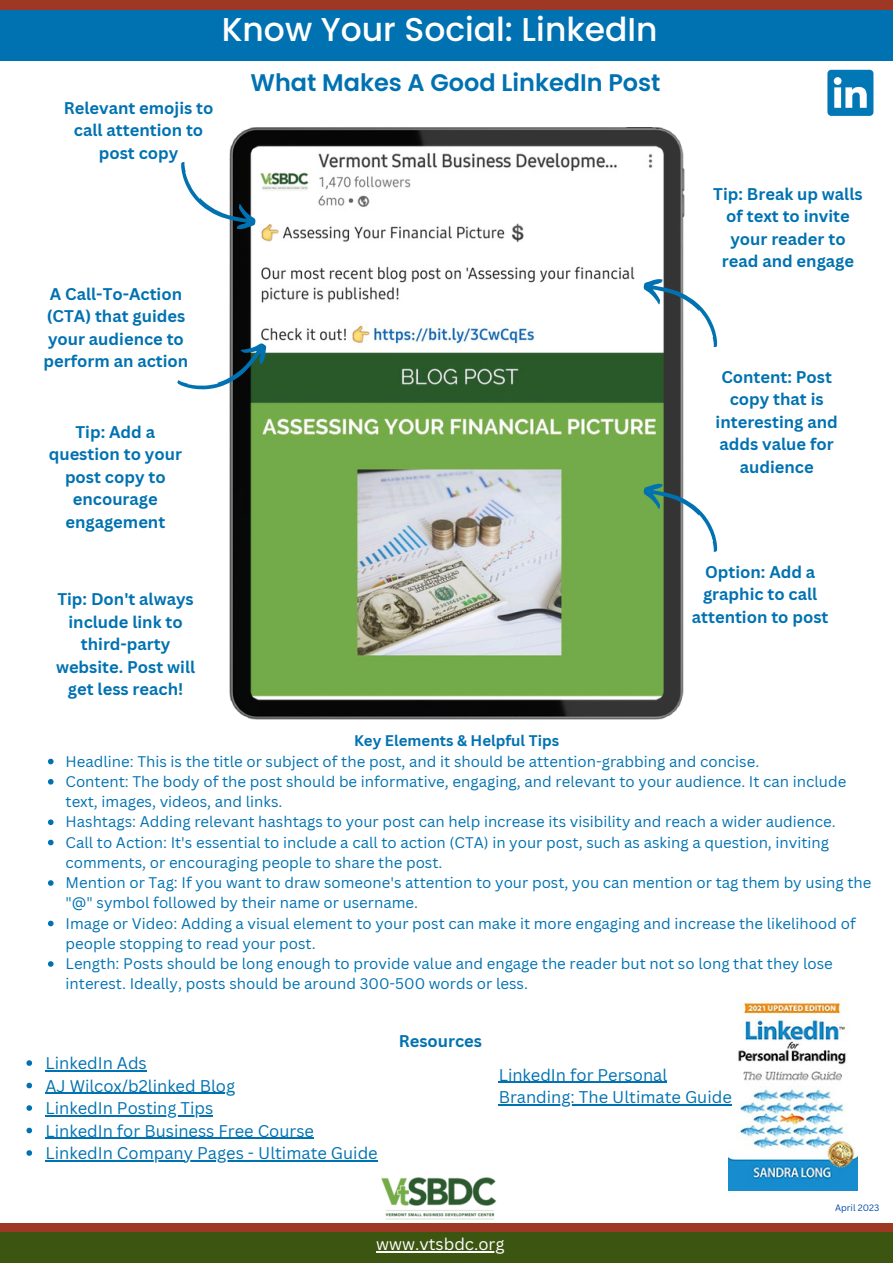
<style>
.page{position:relative;width:893px;height:1264px;background:#fff}
.page>*{position:absolute;margin:0;border:0;box-sizing:border-box;transform-origin:0 0}
.t1{font:500 33px "Poppins";color:#fff}
.t2{font:600 24px "Poppins";color:#0072b1}
.t3{font:700 16.5px/22.5px "Canva Sans";color:#0072b1;text-align:center}
.t4{font:16.5px/22.5px "Canva Sans";color:#0072b1}
.t5{font:16.5px "Canva Sans";color:#fff}
.t6{font:15px/20.2px "Canva Sans";color:#0072b1}
.t7{font:700 15px "Canva Sans";color:#0072b1}
.t8{font:9px "Canva Sans";color:#004aad}
</style>
<div class="page">
<div style="left:0;top:10px;width:892px;height:50px;background:#0072b1"></div>
<img style="left:381px;top:1177px;width:115px;height:43px">
<div style="left:0;top:1223px;width:892px;height:12px;background:#9e3825"></div>
<div style="left:0;top:1231px;width:892px;height:31px;background:#3c5611"></div>
<div style="left:0;top:0;width:892px;height:10px;background:#9e3825"></div>
<svg style="left:827px;top:70px;width:46px;height:46px"></svg>
<img style="left:728px;top:1002px;width:129px;height:188px">
<svg style="left:26px;top:1060px;width:6px;height:5px"></svg>
<hr style="left:45px;top:1070px;width:102px;height:1px;background:#0072b1">
<svg style="left:26px;top:1082px;width:6px;height:6px"></svg>
<hr style="left:45px;top:1092px;width:155px;height:1px;background:#0072b1">
<hr style="left:200px;top:1092px;width:35px;height:1px;background:#0072b1">
<svg style="left:26px;top:1105px;width:6px;height:5px"></svg>
<hr style="left:45px;top:1115px;width:168px;height:1px;background:#0072b1">
<svg style="left:26px;top:1127px;width:6px;height:6px"></svg>
<hr style="left:45px;top:1137px;width:269px;height:1px;background:#0072b1">
<svg style="left:26px;top:1150px;width:6px;height:5px"></svg>
<hr style="left:45px;top:1160px;width:333px;height:1px;background:#0072b1">
<hr style="left:376px;top:1250px;width:128px;height:2px;background:#fff">
<hr style="left:498px;top:1081px;width:169px;height:1px;background:#0072b1">
<hr style="left:498px;top:1104px;width:233px;height:1px;background:#0072b1">
<svg style="left:48px;top:758px;width:6px;height:6px"></svg>
<svg style="left:48px;top:779px;width:6px;height:5px"></svg>
<svg style="left:48px;top:819px;width:6px;height:6px"></svg>
<svg style="left:48px;top:839px;width:6px;height:6px"></svg>
<svg style="left:48px;top:880px;width:6px;height:5px"></svg>
<svg style="left:48px;top:920px;width:6px;height:6px"></svg>
<svg style="left:48px;top:961px;width:6px;height:5px"></svg>
<img style="left:229px;top:127px;width:455px;height:592px">
<svg style="left:181px;top:161px;width:80px;height:78px"></svg>
<svg style="left:638px;top:269px;width:80px;height:79px"></svg>
<svg style="left:177px;top:337px;width:97px;height:68px"></svg>
<svg style="left:638px;top:474px;width:80px;height:79px"></svg>
<h1 class="t1" style="left:222px;top:6px;width:437px">Know Your Social: LinkedIn</h1>
<p class="t3" style="left:64px;top:96px;width:151px">Relevant emojis to call attention to post copy</p>
<p class="t3" style="left:44px;top:282px;width:146px">A Call-To-Action (CTA) that guides your audience to perform an action</p>
<p class="t3" style="left:49px;top:420px;width:135px">Tip: Add a question to your post copy to encourage engagement</p>
<p class="t3" style="left:56px;top:587px;width:141px">Tip: Don't always include link to third-party website. Post will get less reach!</p>
<h2 class="t2" style="left:250px;top:65px;width:411px">What Makes A Good LinkedIn Post</h2>
<p class="t3" style="left:713px;top:182px;width:151px">Tip: Break up walls of text to invite your reader to read and engage</p>
<p class="t3" style="left:715px;top:365px;width:124px">Content: Post copy that is interesting and adds value for audience</p>
<p class="t3" style="left:691px;top:560px;width:138px">Option: Add a graphic to call attention to post</p>
<p class="t7" style="left:354px;top:730px;width:206px">Key Elements &amp; Helpful Tips</p>
<p class="t6" style="left:66px;top:750px;width:807px">Headline: This is the title or subject of the post, and it should be attention-grabbing and concise.<br>Content: The body of the post should be informative, engaging, and relevant to your audience. It can include text, images, videos, and links.<br>Hashtags: Adding relevant hashtags to your post can help increase its visibility and reach a wider audience.<br>Call to Action: It's essential to include a call to action (CTA) in your post, such as asking a question, inviting comments, or encouraging people to share the post.<br>Mention or Tag: If you want to draw someone's attention to your post, you can mention or tag them by using the "@" symbol followed by their name or username.<br>Image or Video: Adding a visual element to your post can make it more engaging and increase the likelihood of people stopping to read your post.<br>Length: Posts should be long enough to provide value and engage the reader but not so long that they lose interest. Ideally, posts should be around 300-500 words or less.</p>
<p class="t4" style="left:45px;top:1051px;width:334px">LinkedIn Ads<br>AJ Wilcox/b2linked Blog<br>LinkedIn Posting Tips<br>LinkedIn for Business Free Course<br>LinkedIn Company Pages - Ultimate Guide</p>
<p class="t3" style="left:398px;top:1029px;width:85px">Resources</p>
<p class="t4" style="left:498px;top:1062px;width:234px">LinkedIn for Personal<br>Branding: The Ultimate Guide</p>
<p class="t5" style="left:376px;top:1232px;width:130px">www.vtsbdc.org</p>
<p class="t8" style="left:835px;top:1201px;width:46px">April 2023</p>
</div>
